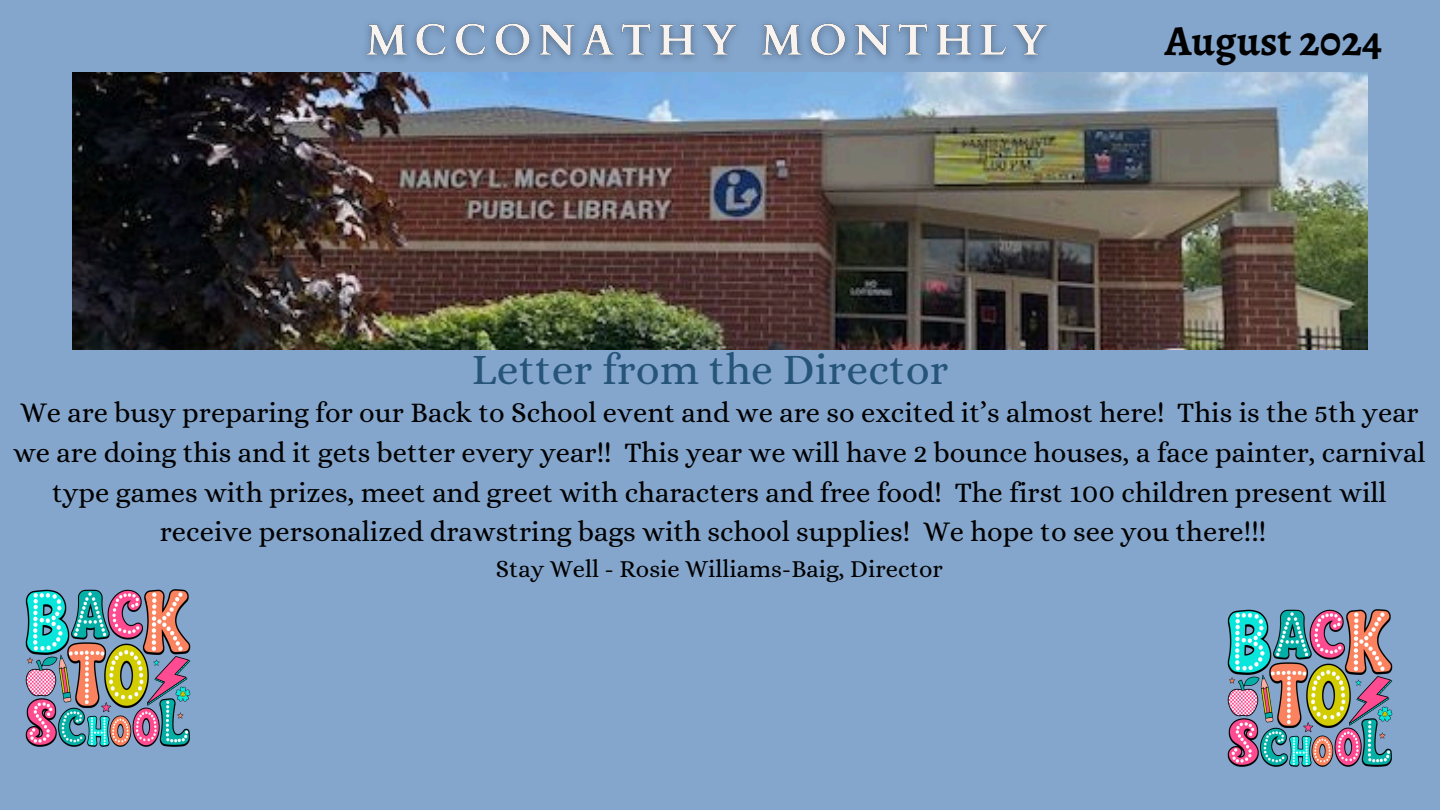
<style>
.page{position:relative;width:1440px;height:810px;background:#84a6cd}
.page>*{position:absolute;margin:0;border:0;box-sizing:border-box;transform-origin:0 0}
.t1{font:43.8px "Alice";color:#265579}
.t2{font:700 42.8px "Alegreya";color:#000}
.t3{font:28.5px/39.8px "Alice";color:#000;text-align:center}
.t4{font:24.5px "Alice";color:#000}
</style>
<div class="page">
<img style="left:72px;top:72px;width:1296px;height:278px">
<img style="left:1227px;top:609px;width:166px;height:158px">
<img style="left:366px;top:22px;width:682px;height:39px">
<img style="left:25px;top:589px;width:166px;height:158px">
<p class="t2" style="left:1165px;top:11px;width:219px">August 2024</p>
<h3 class="t1" style="left:472px;top:344px;width:478px">Letter from the Director</h3>
<p class="t3" style="left:13px;top:393px;width:1414px">We are busy preparing for our Back to School event and we are so excited it’s almost here! This is the 5th year we are doing this and it gets better every year!! This year we will have 2 bounce houses, a face painter, carnival type games with prizes, meet and greet with characters and free food! The first 100 children present will receive personalized drawstring bags with school supplies! We hope to see you there!!!</p>
<p class="t4" style="left:496px;top:554px;width:448px">Stay Well - Rosie Williams-Baig, Director</p>
</div>
